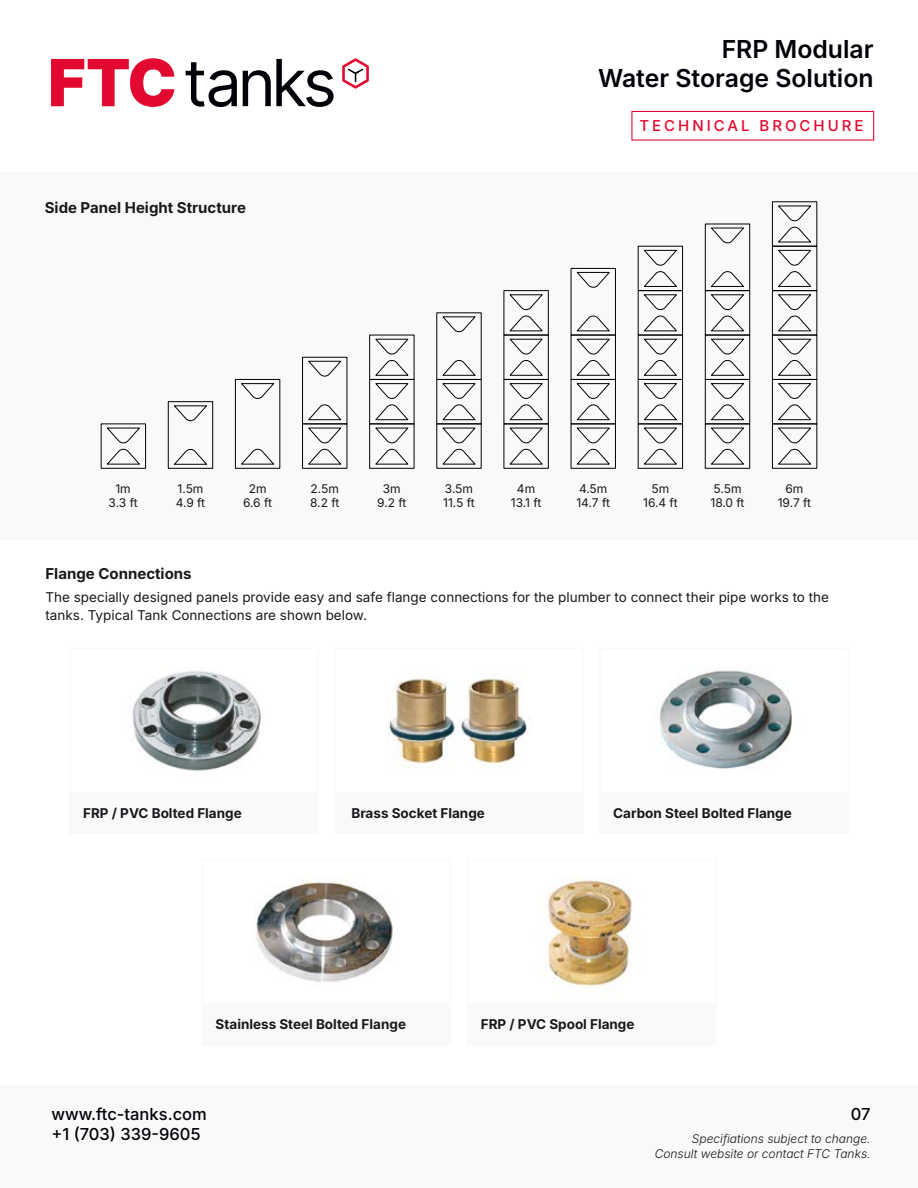
<style>
.page{position:relative;width:918px;height:1188px;background:#fff}
.page>*{position:absolute;margin:0;border:0;box-sizing:border-box;transform-origin:0 0}
.t1{font:600 24.75px/28.5px "Inter";color:#000207;text-align:right}
.t2{font:500 16.5px/19.8px "Inter";color:#000207}
.t3{font:700 15px "Inter";color:#1a171c}
.t4{font:500 15px "Inter";letter-spacing:.2em;color:#e3082f}
.t5{font:13.5px/18px "Inter";color:#1a171c}
.t6{font:700 13.5px "Inter";color:#1a171c}
.t7{font:12px/14.4px "Inter";letter-spacing:-.035em;color:#1a171c;text-align:center}
.t8{font:italic 300 12px/15px "Inter";color:#1a171c;text-align:right}
</style>
<div class="page">
<img style="left:132px;top:671px;width:129px;height:100px">
<img style="left:387px;top:676px;width:140px;height:90px">
<img style="left:659px;top:670px;width:134px;height:99px">
<div style="left:70px;top:793px;width:248px;height:41px;background:#f9f9f9"></div>
<div style="left:335px;top:793px;width:248px;height:41px;background:#f9f9f9"></div>
<div style="left:600px;top:793px;width:248px;height:41px;background:#f9f9f9"></div>
<img style="left:254px;top:877px;width:139px;height:105px">
<img style="left:546px;top:878px;width:86px;height:111px">
<div style="left:202px;top:1004px;width:249px;height:41px;background:#f9f9f9"></div>
<div style="left:467px;top:1004px;width:249px;height:41px;background:#f9f9f9"></div>
<div style="left:0;top:172px;width:918px;height:367px;background:#f9f9f9"></div>
<div style="left:0;top:1085px;width:918px;height:103px;background:#f9f9f9"></div>
<div style="left:631px;top:111px;width:243px;height:30px;border:1px solid #e3082f"></div>
<svg style="left:342px;top:58px;width:27px;height:31px"></svg>
<svg style="left:51px;top:58px;width:123px;height:49px"></svg>
<svg style="left:186px;top:62px;width:51px;height:45px"></svg>
<svg style="left:243px;top:59px;width:91px;height:48px"></svg>
<div style="left:101px;top:424px;width:45px;height:45px;border:1px solid #000207"></div>
<svg style="left:107px;top:427px;width:33px;height:38px"></svg>
<div style="left:504px;top:424px;width:45px;height:45px;border:1px solid #000207"></div>
<svg style="left:509px;top:427px;width:34px;height:38px"></svg>
<div style="left:504px;top:379px;width:45px;height:45px;border:1px solid #000207"></div>
<svg style="left:509px;top:383px;width:34px;height:37px"></svg>
<div style="left:504px;top:335px;width:45px;height:45px;border:1px solid #000207"></div>
<svg style="left:509px;top:339px;width:34px;height:37px"></svg>
<div style="left:504px;top:290px;width:45px;height:45px;border:1px solid #000207"></div>
<svg style="left:509px;top:294px;width:34px;height:38px"></svg>
<div style="left:369px;top:335px;width:45px;height:45px;border:1px solid #000207"></div>
<svg style="left:375px;top:339px;width:34px;height:37px"></svg>
<div style="left:369px;top:424px;width:45px;height:45px;border:1px solid #000207"></div>
<svg style="left:375px;top:427px;width:34px;height:38px"></svg>
<div style="left:369px;top:379px;width:45px;height:45px;border:1px solid #000207"></div>
<svg style="left:375px;top:383px;width:34px;height:37px"></svg>
<svg style="left:174px;top:405px;width:33px;height:17px"></svg>
<svg style="left:174px;top:449px;width:33px;height:16px"></svg>
<div style="left:168px;top:401px;width:45px;height:68px;border:1px solid #000207"></div>
<div style="left:302px;top:424px;width:45px;height:45px;border:1px solid #000207"></div>
<svg style="left:308px;top:427px;width:33px;height:38px"></svg>
<svg style="left:308px;top:404px;width:33px;height:16px"></svg>
<svg style="left:308px;top:361px;width:34px;height:16px"></svg>
<div style="left:302px;top:357px;width:45px;height:67px;border:1px solid #000207"></div>
<svg style="left:442px;top:383px;width:34px;height:37px"></svg>
<svg style="left:442px;top:427px;width:34px;height:38px"></svg>
<svg style="left:442px;top:360px;width:34px;height:16px"></svg>
<svg style="left:442px;top:316px;width:34px;height:17px"></svg>
<div style="left:638px;top:424px;width:45px;height:45px;border:1px solid #000207"></div>
<svg style="left:644px;top:427px;width:33px;height:38px"></svg>
<div style="left:638px;top:379px;width:45px;height:45px;border:1px solid #000207"></div>
<svg style="left:644px;top:383px;width:33px;height:37px"></svg>
<div style="left:638px;top:335px;width:45px;height:45px;border:1px solid #000207"></div>
<svg style="left:644px;top:339px;width:33px;height:37px"></svg>
<div style="left:638px;top:290px;width:45px;height:45px;border:1px solid #000207"></div>
<svg style="left:644px;top:294px;width:33px;height:38px"></svg>
<div style="left:638px;top:246px;width:45px;height:45px;border:1px solid #000207"></div>
<svg style="left:644px;top:250px;width:33px;height:37px"></svg>
<div style="left:571px;top:424px;width:45px;height:45px;border:1px solid #000207"></div>
<svg style="left:576px;top:427px;width:34px;height:38px"></svg>
<div style="left:571px;top:335px;width:45px;height:45px;border:1px solid #000207"></div>
<svg style="left:576px;top:339px;width:34px;height:37px"></svg>
<div style="left:571px;top:379px;width:45px;height:45px;border:1px solid #000207"></div>
<svg style="left:576px;top:383px;width:34px;height:37px"></svg>
<svg style="left:576px;top:315px;width:34px;height:17px"></svg>
<svg style="left:577px;top:272px;width:33px;height:16px"></svg>
<div style="left:571px;top:268px;width:45px;height:67px;border:1px solid #000207"></div>
<div style="left:772px;top:424px;width:45px;height:45px;border:1px solid #000207"></div>
<svg style="left:778px;top:427px;width:33px;height:38px"></svg>
<div style="left:772px;top:379px;width:45px;height:45px;border:1px solid #000207"></div>
<svg style="left:778px;top:383px;width:34px;height:37px"></svg>
<div style="left:772px;top:335px;width:45px;height:45px;border:1px solid #000207"></div>
<svg style="left:778px;top:339px;width:34px;height:37px"></svg>
<div style="left:772px;top:290px;width:45px;height:45px;border:1px solid #000207"></div>
<svg style="left:778px;top:294px;width:33px;height:38px"></svg>
<div style="left:772px;top:246px;width:45px;height:45px;border:1px solid #000207"></div>
<svg style="left:778px;top:250px;width:34px;height:37px"></svg>
<svg style="left:778px;top:205px;width:33px;height:38px"></svg>
<div style="left:705px;top:424px;width:45px;height:45px;border:1px solid #000207"></div>
<svg style="left:711px;top:427px;width:33px;height:38px"></svg>
<div style="left:705px;top:379px;width:45px;height:45px;border:1px solid #000207"></div>
<svg style="left:711px;top:383px;width:33px;height:37px"></svg>
<div style="left:705px;top:290px;width:45px;height:45px;border:1px solid #000207"></div>
<svg style="left:711px;top:294px;width:33px;height:38px"></svg>
<div style="left:705px;top:335px;width:45px;height:45px;border:1px solid #000207"></div>
<svg style="left:711px;top:339px;width:33px;height:37px"></svg>
<svg style="left:711px;top:271px;width:33px;height:16px"></svg>
<svg style="left:711px;top:227px;width:33px;height:17px"></svg>
<div style="left:705px;top:224px;width:45px;height:67px;border:1px solid #000207"></div>
<svg style="left:241px;top:448px;width:33px;height:17px"></svg>
<div style="left:235px;top:379px;width:45px;height:90px;border:1px solid #000207"></div>
<svg style="left:241px;top:383px;width:33px;height:16px"></svg>
<p class="t3" style="left:45px;top:197px;width:203px">Side Panel Height Structure</p>
<h1 class="t1" style="left:598px;top:34px;width:277px">FRP Modular<br>Water Storage Solution</h1>
<p class="t4" style="left:639px;top:114px;width:226px">TECHNICAL BROCHURE</p>
<p class="t7" style="left:109px;top:481px;width:31px">1m<br>3.3 ft</p>
<p class="t7" style="left:176px;top:481px;width:31px;text-align:left">1.5m<br>4.9 ft</p>
<p class="t7" style="left:243px;top:481px;width:30px">2m<br>6.6 ft</p>
<p class="t7" style="left:310px;top:481px;width:31px;text-align:left">2.5m<br>8.2 ft</p>
<p class="t7" style="left:377px;top:481px;width:31px">3m<br>9.2 ft</p>
<p class="t7" style="left:443px;top:481px;width:33px;text-align:left">3.5m<br>11.5 ft</p>
<p class="t7" style="left:511px;top:481px;width:32px">4m<br>13.1 ft</p>
<p class="t7" style="left:576px;top:481px;width:35px;text-align:left">4.5m<br>14.7 ft</p>
<p class="t7" style="left:643px;top:481px;width:36px">5m<br>16.4 ft</p>
<p class="t7" style="left:710px;top:481px;width:36px;text-align:left">5.5m<br>18.0 ft</p>
<p class="t7" style="left:778px;top:481px;width:35px">6m<br>19.7 ft</p>
<p class="t3" style="left:46px;top:562px;width:148px">Flange Connections</p>
<p class="t5" style="left:45px;top:588px;width:785px">The specially designed panels provide easy and safe flange connections for the plumber to connect their pipe works to the tanks. Typical Tank Connections are shown below.</p>
<p class="t6" style="left:83px;top:803px;width:160px">FRP / PVC Bolted Flange</p>
<p class="t6" style="left:351px;top:803px;width:135px">Brass Socket Flange</p>
<p class="t6" style="left:613px;top:803px;width:180px">Carbon Steel Bolted Flange</p>
<p class="t6" style="left:216px;top:1014px;width:192px">Stainless Steel Bolted Flange</p>
<p class="t6" style="left:481px;top:1014px;width:155px">FRP / PVC Spool Flange</p>
<p class="t2" style="left:51px;top:1103px;width:157px">www.ftc-tanks.com +1 (703) 339-9605</p>
<p class="t2" style="left:851px;top:1103px;width:21px">07</p>
<p class="t8" style="left:655px;top:1131px;width:217px">Specifiations subject to change.<br>Consult website or contact FTC Tanks.</p>
</div>
